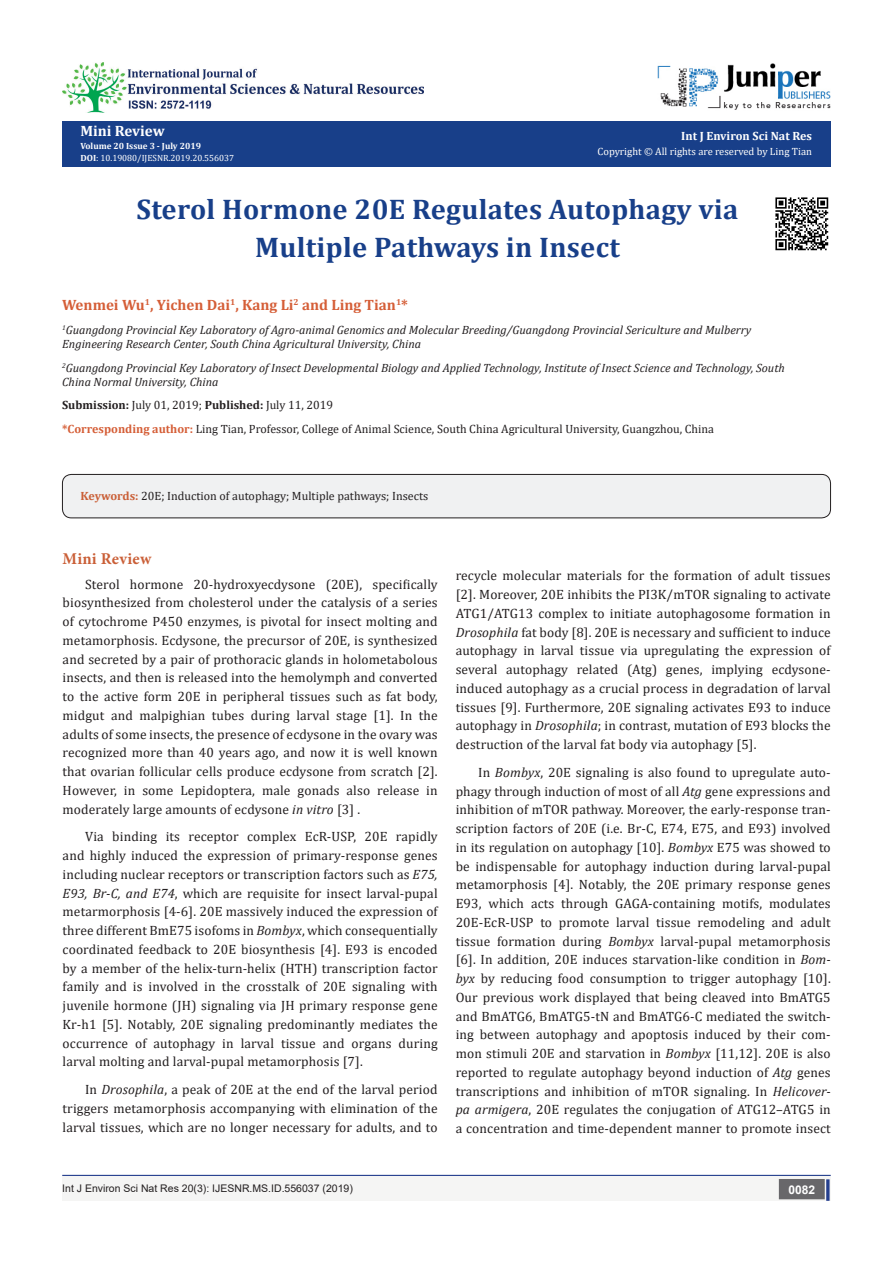
<style>
.page{position:relative;width:893px;height:1263px;background:#fff}
.page>*{position:absolute;margin:0;border:0;box-sizing:border-box;transform-origin:0 0}
.t1{font:700 28.5px/37.5px "Cambria";letter-spacing:.01em;color:#183f89;text-align:center}
.t2{font:700 16.5px "Minion Pro";letter-spacing:.015em;color:#ca5f37}
.t3{font:700 15px "Cambria";color:#d55e37}
.t4{font:700 15px "Cambria";color:#fff}
.t5{font:13.5px/18.8px "Cambria";letter-spacing:.01em;color:#231f20;text-align:justify}
.t6{font:italic 12px/14.4px "Cambria";color:#231f20}
.t7{font:12px "Cambria";color:#231f20}
.t8{font:700 12px "Cambria";color:#fff}
.t9{font:700 12px "Arial";color:#fff}
.t10{font:10.5px "Arial";color:#231f20}
.t11{font:10.5px "Cambria";color:#fffefc}
.t12{font:9px "Cambria";color:#fff}
.t13{font:700 9px "Cambria";color:#fff}
.s1{font-weight:700}
.s2{font-weight:700;color:#d55e37}
.s3{font-weight:700;color:#ca5f37}
.s4{font-style:italic}
</style>
<div class="page">
<div style="left:62px;top:1175px;width:494px;height:26px;background:#f5f5f4"></div>
<img style="left:657px;top:63px;width:173px;height:47px">
<div style="left:503px;top:1176px;width:328px;height:25px;background:#f5f5f4"></div>
<div style="left:780px;top:1180px;width:44px;height:18px;background:#68676a"></div>
<div style="left:779px;top:1179px;width:46px;height:20px;border:2px solid #68676a"></div>
<div style="left:826px;top:1179px;width:3px;height:22px;background:#253f8e;border:2px solid #253f8e"></div>
<hr style="left:62px;top:1175px;width:769px;height:1px;background:#253f8e">
<img style="left:62px;top:62px;width:362px;height:51px">
<div style="left:62px;top:474px;width:768px;height:44px;background:#f0f1f2;border-radius:9px"></div>
<div style="left:62px;top:474px;width:769px;height:44px;border:1px solid #231f20;border-radius:9px"></div>
<div style="left:62px;top:122px;width:769px;height:45px;background:#183f89"></div>
<img style="left:775px;top:197px;width:54px;height:54px">
<p class="t4" style="left:80px;top:121px;width:86px">Mini Review</p>
<p class="t13" style="left:80px;top:139px;width:122px">Volume 20 Issue 3 - July 2019</p>
<p class="t12" style="left:80px;top:153px;width:155px"><span class="s1">DOI</span>: 10.19080/IJESNR.2019.20.556037</p>
<p class="t8" style="left:681px;top:127px;width:132px">Int J Environ Sci Nat Res</p>
<p class="t11" style="left:597px;top:146px;width:216px">Copyright © All rights are reserved by Ling Tian</p>
<p class="t1" style="left:136px;top:190px;width:603px">Sterol Hormone 20E Regulates Autophagy via<br>Multiple Pathways in Insect</p>
<p class="t3" style="left:62px;top:295px;width:347px">Wenmei Wu<sup>1</sup>, Yichen Dai<sup>1</sup>, Kang Li<sup>2</sup> and Ling Tian<sup>1</sup>*</p>
<p class="t6" style="left:62px;top:322px;width:691px"><sup>1</sup>Guangdong Provincial Key Laboratory of Agro-animal Genomics and Molecular Breeding/Guangdong Provincial Sericulture and Mulberry<br>Engineering Research Center, South China Agricultural University, China</p>
<p class="t6" style="left:62px;top:360px;width:724px"><sup>2</sup>Guangdong Provincial Key Laboratory of Insect Developmental Biology and Applied Technology, Institute of Insect Science and Technology, South<br>China Normal University, China</p>
<p class="t7" style="left:62px;top:398px;width:272px"><span class="s1">Submission:</span> July 01, 2019; <span class="s1">Published:</span> July 11, 2019</p>
<p class="t7" style="left:62px;top:422px;width:653px"><span class="s2">*Corresponding author:</span> Ling Tian, Professor, College of Animal Science, South China Agricultural University, Guangzhou, China</p>
<p class="t7" style="left:81px;top:488px;width:349px"><span class="s3">Keywords:</span> 20E; Induction of autophagy; Multiple pathways; Insects</p>
<p class="t2" style="left:63px;top:547px;width:90px">Mini Review</p>
<p class="t5" style="left:63px;top:575px;width:377px;text-indent:22px">Sterol hormone 20-hydroxyecdysone (20E), specifically biosynthesized from cholesterol under the catalysis of a series of cytochrome P450 enzymes, is pivotal for insect molting and metamorphosis. Ecdysone, the precursor of 20E, is synthesized and secreted by a pair of prothoracic glands in holometabolous insects, and then is released into the hemolymph and converted to the active form 20E in peripheral tissues such as fat body, midgut and malpighian tubes during larval stage [1]. In the adults of some insects, the presence of ecdysone in the ovary was recognized more than 40 years ago, and now it is well known that ovarian follicular cells produce ecdysone from scratch [2].<br>However, in some Lepidoptera, male gonads also release in moderately large amounts of ecdysone <span class="s4">in vitro</span> [3] .</p>
<p class="t5" style="left:63px;top:827px;width:377px;text-indent:22px">Via binding its receptor complex EcR-USP, 20E rapidly and highly induced the expression of primary-response genes including nuclear receptors or transcription factors such as <span class="s4">E75, E93, Br-C, and E74</span>, which are requisite for insect larval-pupal metarmorphosis [4-6]. 20E massively induced the expression of three different BmE75 isofoms in <span class="s4">Bombyx</span>, which consequentially coordinated feedback to 20E biosynthesis [4]. E93 is encoded by a member of the helix-turn-helix (HTH) transcription factor family and is involved in the crosstalk of 20E signaling with juvenile hormone (JH) signaling via JH primary response gene Kr-h1 [5]. Notably, 20E signaling predominantly mediates the occurrence of autophagy in larval tissue and organs during larval molting and larval-pupal metamorphosis [7].</p>
<p class="t5" style="left:63px;top:1080px;width:377px;text-indent:22px">In <span class="s4">Drosophila</span>, a peak of 20E at the end of the larval period triggers metamorphosis accompanying with elimination of the larval tissues, which are no longer necessary for adults, and to</p>
<p class="t5" style="left:456px;top:566px;width:377px">recycle molecular materials for the formation of adult tissues [2]. Moreover, 20E inhibits the PI3K/mTOR signaling to activate ATG1/ATG13 complex to initiate autophagosome formation in <span class="s4">Drosophila</span> fat body [8]. 20E is necessary and sufficient to induce autophagy in larval tissue via upregulating the expression of several autophagy related (Atg) genes, implying ecdysone&shy;induced autophagy as a crucial process in degradation of larval tissues [9]. Furthermore, 20E signaling activates E93 to induce autophagy in <span class="s4">Drosophila</span>; in contrast, mutation of E93 blocks the destruction of the larval fat body via autophagy [5].</p>
<p class="t5" style="left:456px;top:763px;width:377px;text-indent:23px">In <span class="s4">Bombyx</span>, 20E signaling is also found to upregulate auto&shy;phagy through induction of most of all <span class="s4">Atg</span> gene expressions and inhibition of mTOR pathway. Moreover, the early-response tran&shy;scription factors of 20E (i.e. Br-C, E74, E75, and E93) involved in its regulation on autophagy [10]. <span class="s4">Bombyx</span> E75 was showed to be indispensable for autophagy induction during larval-pupal metamorphosis [4]. Notably, the 20E primary response genes E93, which acts through GAGA-containing motifs, modulates 20E-EcR-USP to promote larval tissue remodeling and adult tissue formation during <span class="s4">Bombyx</span> larval-pupal metamorphosis [6]. In addition, 20E induces starvation-like condition in <span class="s4">Bom&shy;byx</span> by reducing food consumption to trigger autophagy [10].<br>Our previous work displayed that being cleaved into BmATG5 and BmATG6, BmATG5-tN and BmATG6-C mediated the switch&shy;ing between autophagy and apoptosis induced by their com&shy;mon stimuli 20E and starvation in <span class="s4">Bombyx</span> [11,12]. 20E is also reported to regulate autophagy beyond induction of <span class="s4">Atg</span> genes transcriptions and inhibition of mTOR signaling. In <span class="s4">Helicover&shy;pa armigera</span>, 20E regulates the conjugation of ATG12–ATG5 in a concentration and time-dependent manner to promote insect</p>
<p class="t10" style="left:62px;top:1181px;width:292px">Int J Environ Sci Nat Res 20(3): IJESNR.MS.ID.556037 (2019)</p>
<p class="t9" style="left:788px;top:1181px;width:28px">0082</p>
</div>
